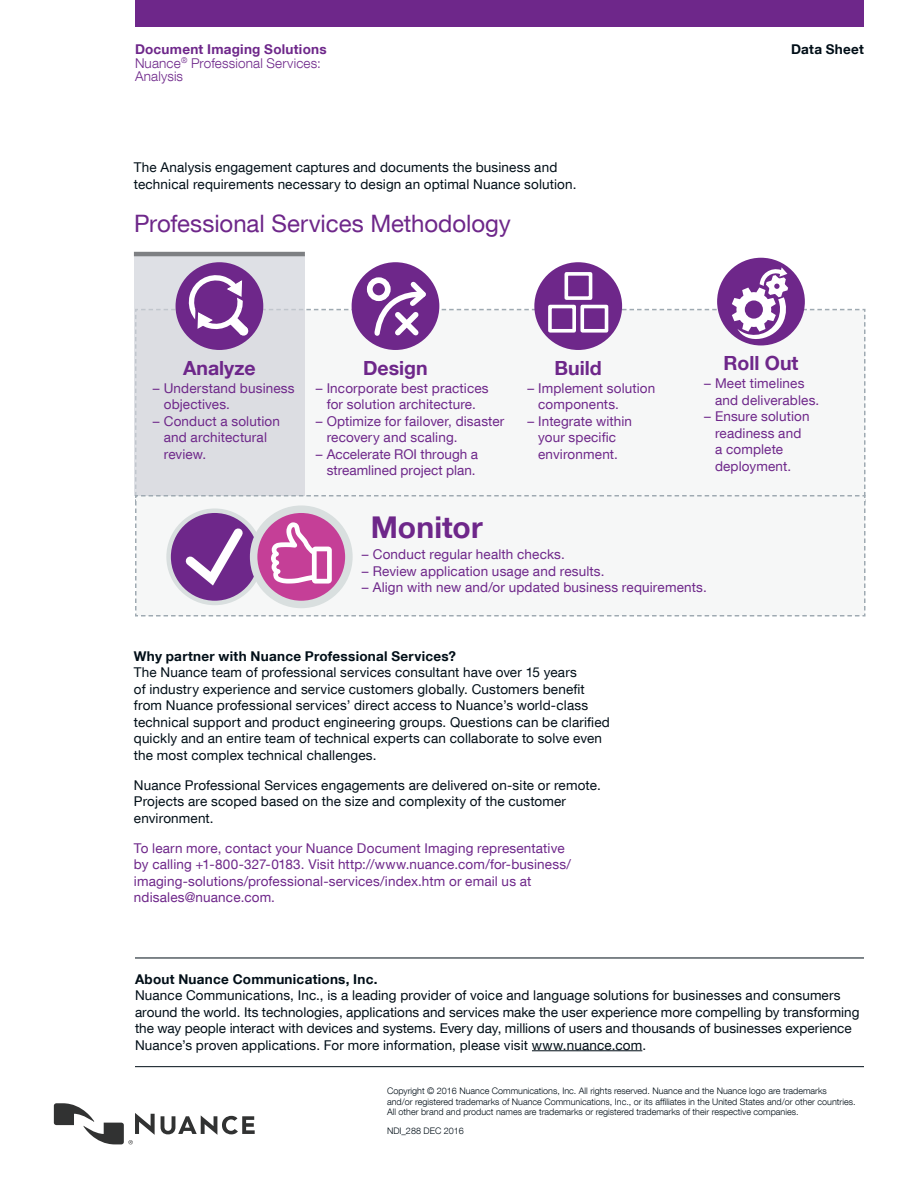
<style>
.page{position:relative;width:918px;height:1188px;background:#fff}
.page>*{position:absolute;margin:0;border:0;box-sizing:border-box;transform-origin:0 0}
.Body_Text_9_11{font:700 30px "Helvetica Neue LT Com";letter-spacing:.005em;color:#6e278a}
.Body_Text_9_11-2{font:24px "Helvetica Neue LT Com";color:#6e278a}
.t1{font:700 19.5px "Helvetica Neue LT Com";color:#6e278a}
.Body_Text_9_11-3{font:13.5px/16.5px "Helvetica Neue LT Com";letter-spacing:.01em;color:#6e278a}
.Body_Text_9_11-4{font:13.5px/16.5px "Helvetica Neue LT Com";letter-spacing:.01em;color:#000e17}
.Boilerplate__Text_LA{font:13.5px/16.5px "Helvetica Neue LT Com";letter-spacing:.005em;color:#000e17}
.Body_Head_9_11{font:700 13.5px "Helvetica Neue LT Com";letter-spacing:.02em;color:#000e17}
.Product_Offering_Nam{font:300 13.5px/13.5px "Helvetica Neue LT Com";letter-spacing:.015em;color:#6e278a}
.Boilerplate__Head_9{font:700 13.5px "Helvetica Neue LT Com";letter-spacing:.02em;color:#000e17}
.Business_Unit_Name_9{font:700 13.5px "Helvetica Neue LT Com";letter-spacing:.02em;color:#6e278a}
.Document_Name_9_9{font:700 13.5px "Helvetica Neue LT Com";letter-spacing:.02em;color:#000e17}
.Legal___Doc_No__6_7{font:300 9px/10.5px "Helvetica Neue LT Com";color:#000e17}
</style>
<div class="page">
<svg style="left:161px;top:1115px;width:94px;height:20px"></svg>
<svg style="left:54px;top:1103px;width:101px;height:41px"></svg>
<div style="left:135px;top:0;width:729px;height:27px;background:#6e278a"></div>
<svg style="left:134px;top:255px;width:171px;height:240px;background:#d4d2dd"></svg>
<hr style="left:134px;top:252px;width:171px;height:4px;background:#7e8083">
<hr style="left:135px;top:1066px;width:729px;height:1px;background:#000e17">
<hr style="left:532px;top:1050px;width:110px;height:1px;background:#000e17">
<hr style="left:135px;top:958px;width:729px;height:1px;background:#000e17">
<div style="left:717px;top:258px;width:88px;height:87px;background:#6e278a;border-radius:50%"></div>
<svg style="left:135px;top:267px;width:731px;height:349px"></svg>
<p class="Business_Unit_Name_9" style="left:135px;top:41px;width:193px">Document Imaging Solutions</p>
<p class="Product_Offering_Nam" style="left:135px;top:56px;width:187px">Nuance<sup>®</sup> Professional Services:<br>Analysis</p>
<p class="Body_Text_9_11-4" style="left:134px;top:159px;width:444px">The Analysis engagement captures and documents the business and technical requirements necessary to design an optimal Nuance solution.</p>
<p class="Body_Text_9_11-2" style="left:134px;top:209px;width:378px">Professional Services Methodology</p>
<p class="Document_Name_9_9" style="left:791px;top:41px;width:74px">Data Sheet</p>
<p class="t1" style="left:183px;top:355px;width:74px">Analyze</p>
<p class="t1" style="left:363px;top:355px;width:66px">Design</p>
<p class="t1" style="left:723px;top:351px;width:77px">Roll Out</p>
<p class="t1" style="left:555px;top:355px;width:49px">Build</p>
<p class="Body_Text_9_11-3" style="left:715px;top:375px;width:106px;text-indent:-11px">– Meet timelines and deliverables.</p>
<p class="Body_Text_9_11-3" style="left:715px;top:408px;width:96px;text-indent:-11px">– Ensure solution readiness and a complete deployment.</p>
<p class="Body_Text_9_11-3" style="left:164px;top:380px;width:132px;text-indent:-11px">– Understand business objectives.</p>
<p class="Body_Text_9_11-3" style="left:164px;top:413px;width:118px;text-indent:-11px">– Conduct a solution and architectural review.</p>
<p class="Body_Text_9_11-3" style="left:316px;top:380px;width:174px;text-align:center">– Incorporate best practices for solution architecture.</p>
<p class="Body_Text_9_11-3" style="left:327px;top:413px;width:179px;text-indent:-11px">– Optimize for failover, disaster recovery and scaling.</p>
<p class="Body_Text_9_11-3" style="left:316px;top:446px;width:164px;text-align:right">– Accelerate ROI through a streamlined project plan.</p>
<p class="Body_Text_9_11-3" style="left:538px;top:380px;width:119px;text-indent:-11px">– Implement solution components.</p>
<p class="Body_Text_9_11-3" style="left:527px;top:413px;width:106px;text-align:center">– Integrate within your specific environment.</p>
<p class="Body_Text_9_11" style="left:371px;top:508px;width:113px">Monitor</p>
<p class="Body_Text_9_11-3" style="left:362px;top:546px;width:204px">– Conduct regular health checks.</p>
<p class="Body_Text_9_11-3" style="left:362px;top:562px;width:244px">– Review application usage and results.</p>
<p class="Body_Text_9_11-3" style="left:362px;top:579px;width:346px">– Align with new and/or updated business requirements.</p>
<p class="Body_Head_9_11" style="left:134px;top:647px;width:324px">Why partner with Nuance Professional Services?</p>
<p class="Body_Text_9_11-4" style="left:134px;top:664px;width:478px">The Nuance team of professional services consultant have over 15 years<br>of industry experience and service customers globally. Customers benefit from Nuance professional services’ direct access to Nuance’s world-class technical support and product engineering groups. Questions can be clarified quickly and an entire team of technical experts can collaborate to solve even the most complex technical challenges.</p>
<p class="Body_Text_9_11-4" style="left:134px;top:776px;width:468px">Nuance Professional Services engagements are delivered on-site or remote.<br>Projects are scoped based on the size and complexity of the customer environment.</p>
<p class="Body_Text_9_11-3" style="left:134px;top:839px;width:438px">To learn more, contact your Nuance Document Imaging representative by calling +1-800-327-0183. Visit http://www.nuance.com/for-business/ imaging-solutions/professional-services/index.htm or email us at ndisales@nuance.com.</p>
<p class="Boilerplate__Head_9" style="left:135px;top:970px;width:244px">About Nuance Communications, Inc.</p>
<p class="Boilerplate__Text_LA" style="left:135px;top:987px;width:726px">Nuance Communications, Inc., is a leading provider of voice and language solutions for businesses and consumers around the world. Its technologies, applications and services make the user experience more compelling by transforming the way people interact with devices and systems. Every day, millions of users and thousands of businesses experience Nuance’s proven applications. For more information, please visit www.nuance.com.</p>
<p class="Legal___Doc_No__6_7" style="left:387px;top:1086px;width:470px">Copyright © 2016 Nuance Communications, Inc. All rights reserved. Nuance and the Nuance logo are trademarks<br>and/or registered trademarks of Nuance Communications, Inc., or its affiliates in the United States and/or other countries.<br>All other brand and product names are trademarks or registered trademarks of their respective companies.</p>
<p class="Legal___Doc_No__6_7" style="left:387px;top:1125px;width:78px">NDI_288 DEC 2016</p>
</div>
